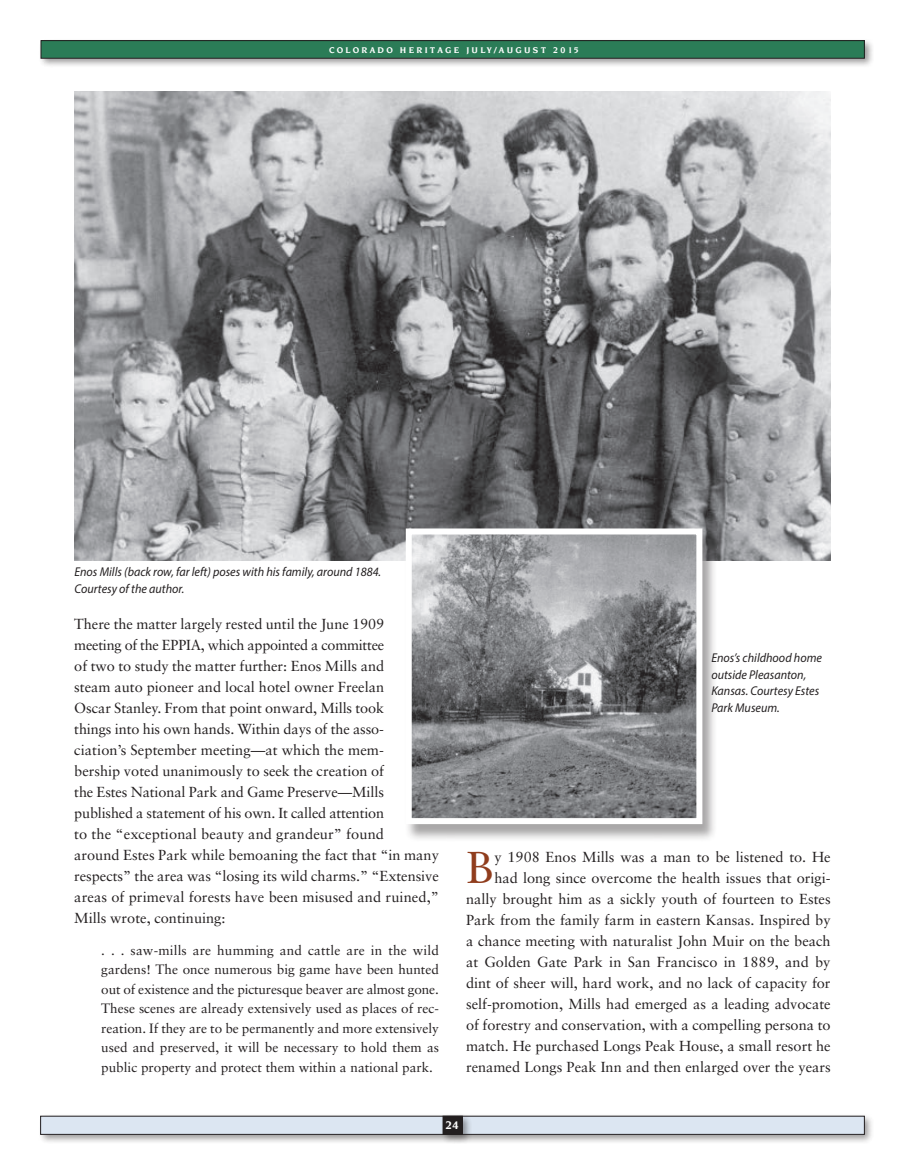
<style>
.page{position:relative;width:905px;height:1175px;background:#fff}
.page>*{position:absolute;margin:0;border:0;box-sizing:border-box;transform-origin:0 0}
.t1{font:44.7px "Sabon";color:#903d1d}
.t2{font:14.55px/21px "Sabon";color:#231f20}
.t3{font:13.5px/19.5px "Sabon";color:#231f20;text-align:justify}
.t4{font:italic 12.75px/16.5px "Myriad Pro";color:#231f20;scale:.95 1}
.t5{font:700 12px "Novarese";color:#fff}
.t6{font:700 9px "Novarese";letter-spacing:.25em;color:#fff}
</style>
<div class="page">
<img style="left:74px;top:91px;width:756px;height:470px">
<div style="left:38px;top:1113px;width:836px;height:31px;background:#231f20;opacity:.45"></div>
<div style="left:41px;top:1116px;width:823px;height:18px;background:#dce6f2"></div>
<div style="left:440px;top:1113px;width:32px;height:31px;background:#231f20;opacity:.45"></div>
<div style="left:443px;top:1116px;width:19px;height:18px;background:#231f20"></div>
<div style="left:38px;top:38px;width:836px;height:30px;background:#231f20;opacity:.45"></div>
<div style="left:41px;top:41px;width:823px;height:17px;background:#2b7c57"></div>
<div style="left:404px;top:529px;width:313px;height:313px;background:#231f20;opacity:.4"></div>
<svg style="left:403px;top:525px;width:302px;height:302px;background:#909194"></svg>
<p class="t6" style="left:329px;top:45px;width:251px">COLORADO HERITAGE JULY/AUGUST 2015</p>
<p class="t4" style="left:74px;top:563px;width:324px">Enos Mills (back row, far left) poses with his family, around 1884.<br>Courtesy of the author.</p>
<p class="t2" style="left:74px;top:613px;width:366px">There the matter largely rested until the June 1909<br>meeting of the EPPIA, which appointed a committee<br>of two to study the matter further: Enos Mills and<br>steam auto pioneer and local hotel owner Freelan<br>Oscar Stanley. From that point onward, Mills took<br>things into his own hands. Within days of the asso&shy;ciation’s September meeting—at which the mem-<br>bership voted unanimously to seek the creation of<br>the Estes National Park and Game Preserve—Mills published a statement of his own. It called attention<br>to the “exceptional beauty and grandeur” found<br>around Estes Park while bemoaning the fact that “in many respects” the area was “losing its wild charms.” “Extensive areas of primeval forests have been misused and ruined,” Mills wrote, continuing:</p>
<p class="t3" style="left:101px;top:940px;width:339px">. . . saw-mills are humming and cattle are in the wild gardens! The once numerous big game have been hunted out of existence and the picturesque beaver are almost gone.<br>These scenes are already extensively used as places of rec&shy;reation. If they are to be permanently and more extensively used and preserved, it will be necessary to hold them as public property and protect them within a national park.</p>
<p class="t4" style="left:711px;top:649px;width:118px">Enos’s childhood home outside Pleasanton,<br>Kansas. Courtesy Estes<br>Park Museum.</p>
<p class="t2" style="left:466px;top:846px;width:366px;text-align:right">y 1908 Enos Mills was a man to be listened to. He<br>had long since overcome the health issues that origi&shy;nally brought him as a sickly youth of fourteen to Estes Park from the family farm in eastern Kansas. Inspired by a chance meeting with naturalist John Muir on the beach at Golden Gate Park in San Francisco in 1889, and by dint of sheer will, hard work, and no lack of capacity for self-promotion, Mills had emerged as a leading advocate of forestry and conservation, with a compelling persona to match. He purchased Longs Peak House, a small resort he renamed Longs Peak Inn and then enlarged over the years</p>
<h1 class="t1" style="left:466px;top:840px;width:29px">B</h1>
<p class="t5" style="left:445px;top:1118px;width:15px">24</p>
</div>
